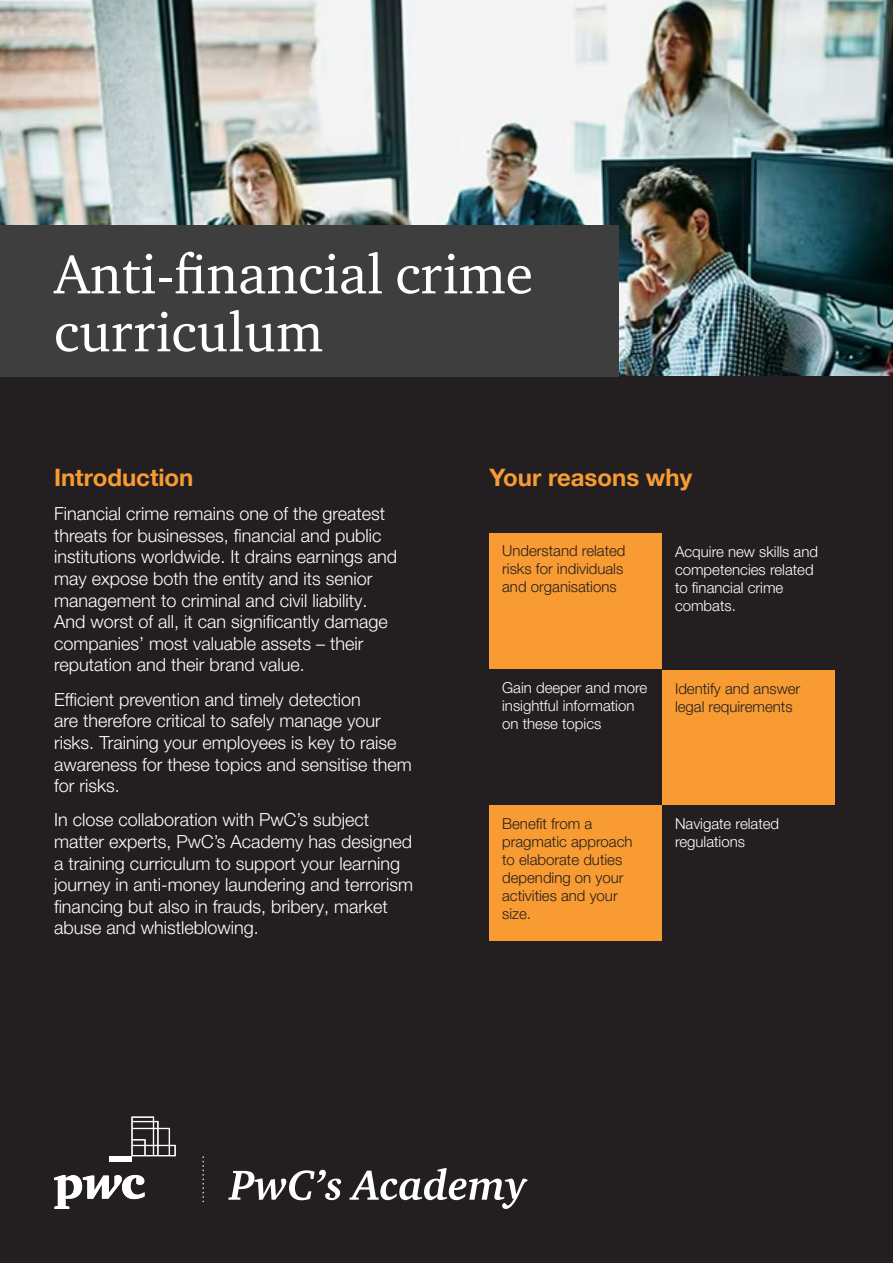
<style>
.page{position:relative;width:893px;height:1263px;background:#fff}
.page>*{position:absolute;margin:0;border:0;box-sizing:border-box;transform-origin:0 0}
.t1{font:55.95px/57.9px "ITC Charter Com";color:#fff}
.t2{font:700 24px "Helvetica Neue LT Pro";color:#f89b33}
.t3{font:300 18px/21.6px "Helvetica Neue LT Pro";color:#fff}
.t4{font:300 15px/18px "Helvetica Neue LT Pro";color:#231f20}
.t5{font:300 15px/18px "Helvetica Neue LT Pro";color:#fff}
</style>
<div class="page">
<img style="left:0;top:0;width:893px;height:376px">
<div style="left:0;top:376px;width:893px;height:887px;background:#231f20"></div>
<div style="left:489px;top:533px;width:173px;height:135px;background:#f89b33"></div>
<div style="left:489px;top:805px;width:173px;height:136px;background:#f89b33"></div>
<div style="left:662px;top:670px;width:173px;height:135px;background:#f89b33"></div>
<div style="left:0;top:225px;width:618px;height:152px;background:#3e3e3f"></div>
<svg style="left:203px;top:1156px;width:1px;height:46px"></svg>
<svg style="left:228px;top:1170px;width:113px;height:30px"></svg>
<svg style="left:349px;top:1168px;width:178px;height:41px"></svg>
<div style="left:109px;top:1156px;width:23px;height:6px;background:#fff"></div>
<svg style="left:54px;top:1175px;width:91px;height:34px"></svg>
<svg style="left:131px;top:1116px;width:45px;height:40px"></svg>
<p class="t1" style="left:54px;top:245px;width:481px">Anti-financial crime curriculum</p>
<p class="t2" style="left:54px;top:462px;width:141px">Introduction</p>
<p class="t3" style="left:54px;top:502px;width:345px">Financial crime remains one of the greatest threats for businesses, financial and public institutions worldwide. It drains earnings and may expose both the entity and its senior management to criminal and civil liability.<br>And worst of all, it can significantly damage companies’ most valuable assets – their reputation and their brand value.</p>
<p class="t3" style="left:54px;top:688px;width:359px">Efficient prevention and timely detection<br>are therefore critical to safely manage your risks. Training your employees is key to raise awareness for these topics and sensitise them for risks.</p>
<p class="t3" style="left:54px;top:809px;width:361px">In close collaboration with PwC’s subject matter experts, PwC’s Academy has designed a training curriculum to support your learning journey in anti-money laundering and terrorism financing but also in frauds, bribery, market abuse and whistleblowing.</p>
<p class="t2" style="left:489px;top:463px;width:204px">Your reasons why</p>
<p class="t4" style="left:502px;top:542px;width:125px">Understand related risks for individuals and organisations</p>
<p class="t5" style="left:502px;top:678px;width:147px">Gain deeper and more insightful information on these topics</p>
<p class="t5" style="left:675px;top:543px;width:145px">Acquire new skills and competencies related to financial crime combats.</p>
<p class="t4" style="left:675px;top:679px;width:127px">Identify and answer legal requirements</p>
<p class="t4" style="left:502px;top:814px;width:132px">Benefit from a pragmatic approach to elaborate duties depending on your activities and your size.</p>
<p class="t5" style="left:675px;top:814px;width:106px">Navigate related regulations</p>
</div>
